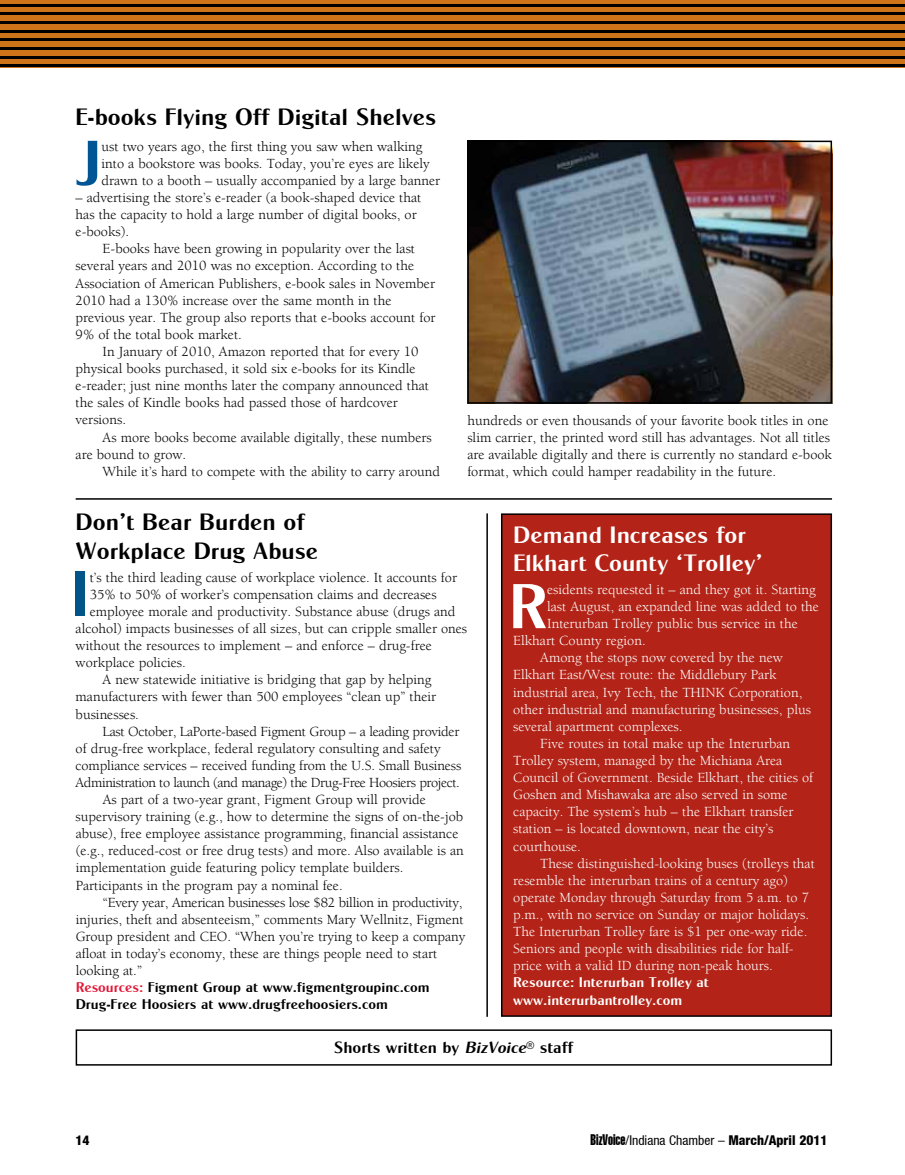
<style>
.page{position:relative;width:905px;height:1175px;background:#fff}
.page>*{position:absolute;margin:0;border:0;box-sizing:border-box;transform-origin:0 0}
.t1{font:63.75px "Cg Globe Gothic Bd";color:#fff}
.t2{font:63.75px "Cg Globe Gothic Bd";color:#005695}
.t3{font:63.75px "Cg Globe Gothic Bd";color:#005488}
.t4{font:24px/28.8px "Cg Globe Gothic Bd";color:#000}
.t5{font:24px/28.8px "Cg Globe Gothic Bd";color:#fff}
.t6{font:16.5px "Cg Globe Gothic Bd";color:#000}
.t7{font:14.25px/17.1px "Berkeley";color:#000}
.t8{font:14.25px "Berkeley";color:#fff}
.t9{font:14.25px "Berkeley";letter-spacing:-.02em;color:#000}
.t10{font:14.25px/17.1px "Cg Globe Gothic Bd";color:#000}
.t11{font:14.25px "Berkeley";letter-spacing:-.03em;color:#000}
.t12{font:14.25px/17.1px "Cg Globe Gothic Bd";color:#fff}
.t13{font:condensed 13.5px "Helvetica Neue";color:#000}
.t14{font:800 condensed 13.5px "Helvetica Neue";color:#000}
.s1{color:#e31837}
.s2{font-style:italic}
.s3{font-family:"Helvetica Extra Compressed";font-stretch:normal;font-size:15px}
.s4{font-weight:800}
</style>
<div class="page">
<hr style="left:486px;top:513px;width:2px;height:503px;background:#000">
<div style="left:501px;top:514px;width:330px;height:502px;background:#b32317"></div>
<div style="left:501px;top:513px;width:331px;height:503px;border:2px solid #000"></div>
<div style="left:76px;top:1029px;width:756px;height:36px;border:2px solid #000"></div>
<hr style="left:76px;top:498px;width:756px;height:1px;background:#000">
<div style="left:0;top:0;width:904px;height:67px;background:#ce7418"></div>
<hr style="left:0;top:4px;width:904px;height:2px;background:#000">
<hr style="left:0;top:12px;width:904px;height:3px;background:#000">
<hr style="left:0;top:21px;width:904px;height:3px;background:#000">
<hr style="left:0;top:30px;width:904px;height:2px;background:#000">
<hr style="left:0;top:38px;width:904px;height:3px;background:#000">
<hr style="left:0;top:47px;width:904px;height:3px;background:#000">
<hr style="left:0;top:56px;width:904px;height:2px;background:#000">
<hr style="left:0;top:64px;width:904px;height:3px;background:#000">
<hr style="left:904px;top:601px;width:1px;height:80px;background:#700017">
<img style="left:470px;top:144px;width:359px;height:257px">
<div style="left:467px;top:141px;width:365px;height:263px;border:2px solid #000"></div>
<h2 class="t4" style="left:76px;top:102px;width:362px">E-books Flying Off Digital Shelves</h2>
<h1 class="t2" style="left:76px;top:124px;width:27px">J</h1>
<p class="t7" style="left:101px;top:138px;width:340px">ust two years ago, the first thing you saw when walking into a bookstore was books. Today, you’re eyes are likely drawn to a booth – usually accompanied by a large banner</p>
<p class="t7" style="left:76px;top:189px;width:347px">– advertising the store’s e-reader (a book-shaped device that has the capacity to hold a large number of digital books, or e-books).</p>
<p class="t7" style="left:76px;top:240px;width:361px;text-indent:27px">E-books have been growing in popularity over the last several years and 2010 was no exception. According to the Association of American Publishers, e-book sales in November 2010 had a 130% increase over the same month in the previous year. The group also reports that e-books account for 9% of the total book market.</p>
<p class="t7" style="left:76px;top:343px;width:355px;text-indent:27px">In January of 2010, Amazon reported that for every 10 physical books purchased, it sold six e-books for its Kindle e-reader; just nine months later the company announced that the sales of Kindle books had passed those of hardcover versions.</p>
<p class="t7" style="left:76px;top:429px;width:357px;text-indent:27px">As more books become available digitally, these numbers are bound to grow.</p>
<p class="t7" style="left:103px;top:463px;width:339px">While it’s hard to compete with the ability to carry around</p>
<p class="t7" style="left:467px;top:412px;width:366px">hundreds or even thousands of your favorite book titles in one slim carrier, the printed word still has advantages. Not all titles are available digitally and there is currently no standard e-book format, which could hamper readability in the future.</p>
<h2 class="t4" style="left:76px;top:508px;width:244px">Don’t Bear Burden of<br>Workplace Drug Abuse</h2>
<h1 class="t3" style="left:71px;top:555px;width:20px">I</h1>
<p class="t7" style="left:90px;top:569px;width:369px">t’s the third leading cause of workplace violence. It accounts for</p>
<p class="t7" style="left:90px;top:586px;width:348px">35% to 50% of worker’s compensation claims and decreases</p>
<p class="t7" style="left:90px;top:603px;width:367px">employee morale and productivity. Substance abuse (drugs and</p>
<p class="t7" style="left:76px;top:620px;width:393px">alcohol) impacts businesses of all sizes, but can cripple smaller ones</p>
<p class="t7" style="left:76px;top:637px;width:358px">without the resources to implement – and enforce – drug-free</p>
<p class="t7" style="left:76px;top:654px;width:112px">workplace policies.</p>
<p class="t7" style="left:103px;top:671px;width:330px">A new statewide initiative is bridging that gap by helping</p>
<p class="t7" style="left:76px;top:688px;width:362px">manufacturers with fewer than 500 employees “clean up” their</p>
<p class="t7" style="left:76px;top:705px;width:65px">businesses.</p>
<p class="t9" style="left:103px;top:723px;width:358px">Last October, LaPorte-based Figment Group – a leading provider</p>
<p class="t7" style="left:76px;top:740px;width:366px">of drug-free workplace, federal regulatory consulting and safety</p>
<p class="t7" style="left:76px;top:757px;width:387px">compliance services – received funding from the U.S. Small Business</p>
<p class="t11" style="left:76px;top:775px;width:386px">Administration to launch (and manage) the Drug-Free Hoosiers project.</p>
<p class="t7" style="left:103px;top:791px;width:325px">As part of a two-year grant, Figment Group will provide</p>
<p class="t7" style="left:76px;top:808px;width:389px">supervisory training (e.g., how to determine the signs of on-the-job</p>
<p class="t7" style="left:76px;top:825px;width:384px">abuse), free employee assistance programming, financial assistance</p>
<p class="t7" style="left:76px;top:842px;width:390px">(e.g., reduced-cost or free drug tests) and more. Also available is an</p>
<p class="t7" style="left:76px;top:859px;width:329px">implementation guide featuring policy template builders.</p>
<p class="t7" style="left:76px;top:876px;width:268px">Participants in the program pay a nominal fee.</p>
<p class="t9" style="left:103px;top:894px;width:361px">“Every year, American businesses lose $82 billion in productivity,</p>
<p class="t7" style="left:76px;top:911px;width:389px">injuries, theft and absenteeism,” comments Mary Wellnitz, Figment</p>
<p class="t7" style="left:76px;top:928px;width:391px">Group president and CEO. “When you’re trying to keep a company</p>
<p class="t7" style="left:76px;top:945px;width:363px">afloat in today’s economy, these are things people need to start</p>
<p class="t7" style="left:76px;top:962px;width:68px">looking at.”</p>
<p class="t10" style="left:76px;top:978px;width:355px"><span class="s1">Resources:</span> Figment Group at www.figmentgroupinc.com<br>Drug-Free Hoosiers at www.drugfreehoosiers.com</p>
<h2 class="t5" style="left:513px;top:520px;width:251px">Demand Increases for<br>Elkhart County ‘Trolley’</h2>
<h1 class="t1" style="left:508px;top:567px;width:40px">R</h1>
<p class="t8" style="left:547px;top:582px;width:270px">esidents requested it – and they got it. Starting</p>
<p class="t8" style="left:547px;top:599px;width:273px">last August, an expanded line was added to the</p>
<p class="t8" style="left:547px;top:616px;width:252px">Interurban Trolley public bus service in the</p>
<p class="t8" style="left:513px;top:633px;width:134px">Elkhart County region.</p>
<p class="t8" style="left:540px;top:650px;width:244px">Among the stops now covered by the new</p>
<p class="t8" style="left:513px;top:667px;width:265px">Elkhart East/West route: the Middlebury Park</p>
<p class="t8" style="left:513px;top:684px;width:290px">industrial area, Ivy Tech, the THINK Corporation,</p>
<p class="t8" style="left:513px;top:701px;width:299px">other industrial and manufacturing businesses, plus</p>
<p class="t8" style="left:513px;top:719px;width:171px">several apartment complexes.</p>
<p class="t8" style="left:540px;top:736px;width:251px">Five routes in total make up the Interurban</p>
<p class="t8" style="left:513px;top:753px;width:270px">Trolley system, managed by the Michiana Area</p>
<p class="t8" style="left:513px;top:770px;width:301px">Council of Government. Beside Elkhart, the cities of</p>
<p class="t8" style="left:513px;top:787px;width:276px">Goshen and Mishawaka are also served in some</p>
<p class="t8" style="left:513px;top:804px;width:282px">capacity. The system’s hub – the Elkhart transfer</p>
<p class="t8" style="left:513px;top:821px;width:262px">station – is located downtown, near the city’s</p>
<p class="t8" style="left:513px;top:838px;width:69px">courthouse.</p>
<p class="t8" style="left:540px;top:855px;width:276px">These distinguished-looking buses (trolleys that</p>
<p class="t8" style="left:513px;top:872px;width:276px">resemble the interurban trains of a century ago)</p>
<p class="t8" style="left:513px;top:890px;width:297px">operate Monday through Saturday from 5 a.m. to 7</p>
<p class="t8" style="left:513px;top:907px;width:297px">p.m., with no service on Sunday or major holidays.</p>
<p class="t8" style="left:513px;top:924px;width:295px">The Interurban Trolley fare is $1 per one-way ride.</p>
<p class="t8" style="left:513px;top:941px;width:282px">Seniors and people with disabilities ride for half-</p>
<p class="t8" style="left:513px;top:958px;width:261px">price with a valid ID during non-peak hours.</p>
<p class="t12" style="left:513px;top:974px;width:197px">Resource: Interurban Trolley at www.interurbantrolley.com</p>
<p class="t6" style="left:334px;top:1037px;width:240px">Shorts written by <span class="s2">BizVoice</span>® staff</p>
<p class="t14" style="left:76px;top:1132px;width:16px">14</p>
<p class="t13" style="left:590px;top:1132px;width:238px"><span class="s3">BizVoice</span>/Indiana Chamber – <span class="s4">March/April 2011</span></p>
</div>
